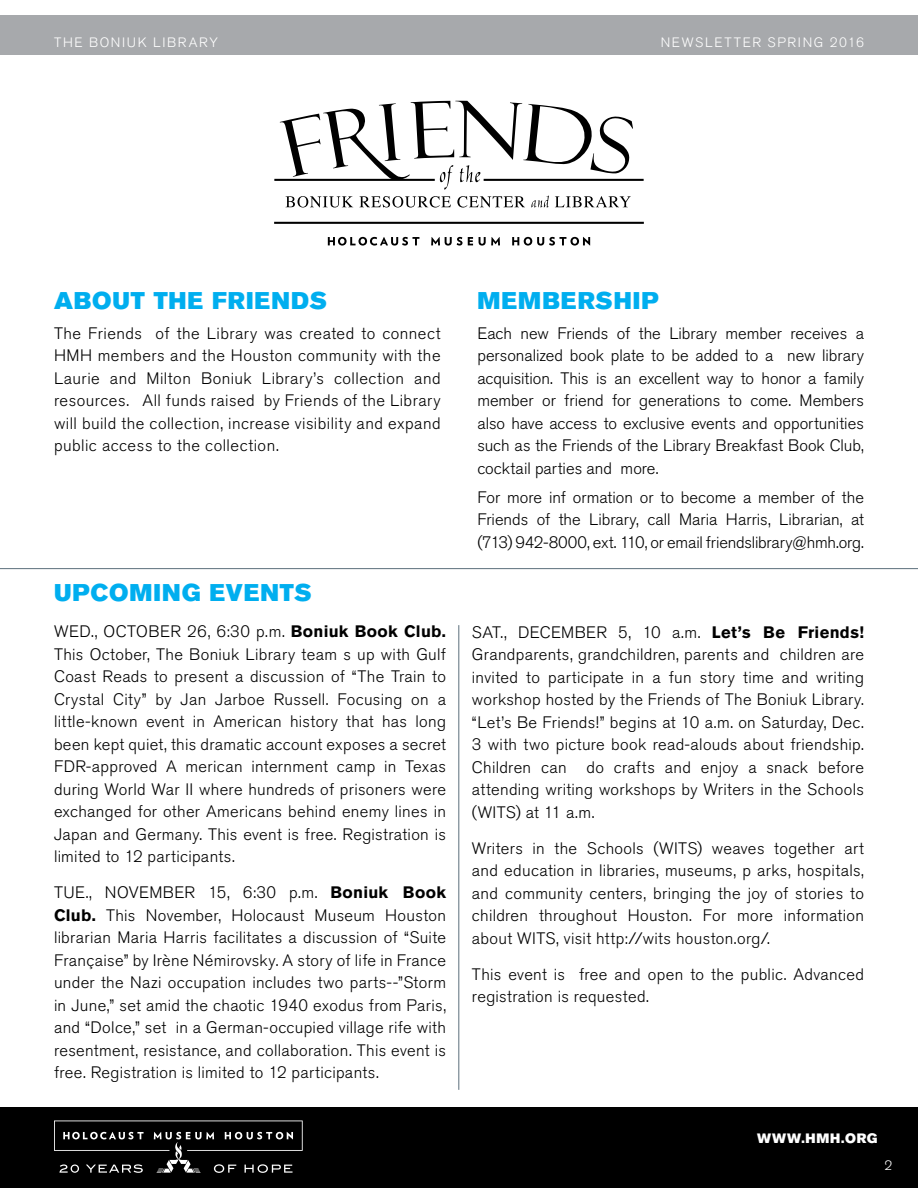
<style>
.page{position:relative;width:918px;height:1188px;background:#fff}
.page>*{position:absolute;margin:0;border:0;box-sizing:border-box;transform-origin:0 0}
.t1{font:24px "Akzidenz Grotesk BE Super";letter-spacing:.04em;color:#00aeef}
.t2{font:300 16.5px/22.5px "Akzidenz Grotesk BE";letter-spacing:.02em;color:#000;text-align:justify}
.t3{font:300 13.5px "Akzidenz Grotesk BE";letter-spacing:.125em;color:#fff}
.t4{font:13.5px "Akzidenz Grotesk BE Super";letter-spacing:.06em;color:#fff}
.s1{font-weight:700}
</style>
<div class="page">
<svg style="left:285px;top:196px;width:68px;height:11px"></svg>
<svg style="left:359px;top:196px;width:92px;height:12px"></svg>
<svg style="left:457px;top:196px;width:68px;height:12px"></svg>
<svg style="left:531px;top:196px;width:18px;height:11px"></svg>
<svg style="left:555px;top:196px;width:76px;height:11px"></svg>
<svg style="left:280px;top:101px;width:353px;height:88px"></svg>
<hr style="left:274px;top:179px;width:161px;height:2px;background:#000">
<hr style="left:484px;top:179px;width:160px;height:2px;background:#000">
<hr style="left:274px;top:222px;width:370px;height:2px;background:#000">
<svg style="left:328px;top:237px;width:91px;height:9px"></svg>
<svg style="left:431px;top:237px;width:42px;height:9px"></svg>
<svg style="left:479px;top:237px;width:21px;height:9px"></svg>
<svg style="left:512px;top:237px;width:78px;height:9px"></svg>
<div style="left:0;top:15px;width:918px;height:40px;background:#a7a9ac"></div>
<hr style="left:459px;top:625px;width:1px;height:465px;background:#5c6f7c">
<hr style="left:0;top:568px;width:918px;height:1px;background:#5c6f7c">
<div style="left:0;top:1107px;width:918px;height:81px;background:#000"></div>
<svg style="left:54px;top:1120px;width:249px;height:53px"></svg>
<p class="t3" style="left:54px;top:35px;width:165px">THE BONIUK LIBRARY</p>
<p class="t3" style="left:661px;top:35px;width:205px">NEWSLETTER SPRING 2016</p>
<h1 class="t1" style="left:54px;top:287px;width:274px">ABOUT THE FRIENDS</h1>
<p class="t2" style="left:54px;top:322px;width:388px">The Friends of the Library was created to connect HMH members and the Houston community with the Laurie and Milton Boniuk Library’s collection and resources. All funds raised by Friends of the Library will build the collection, increase visibility and expand public access to the collection.</p>
<h1 class="t1" style="left:54px;top:579px;width:259px">UPCOMING EVENTS</h1>
<p class="t2" style="left:54px;top:621px;width:394px">WED., OCTOBER 26, 6:30 p.m. <span class="s1">Boniuk Book Club.<br></span>This October, The Boniuk Library team s up with Gulf Coast Reads to present a discussion of “The Train to Crystal City” by Jan Jarboe Russell. Focusing on a little-known event in American history that has long been kept quiet, this dramatic account exposes a secret FDR-approved A merican internment camp in Texas during World War II where hundreds of prisoners were exchanged for other Americans behind enemy lines in Japan and Germany. This event is free. Registration is limited to 12 participants.</p>
<p class="t2" style="left:54px;top:882px;width:394px">TUE., NOVEMBER 15, 6:30 p.m. <span class="s1">Boniuk Book Club.</span> This November, Holocaust Museum Houston librarian Maria Harris facilitates a discussion of “Suite Française” by Irène Némirovsky. A story of life in France under the Nazi occupation includes two parts--”Storm in June,” set amid the chaotic 1940 exodus from Paris, and “Dolce,” set in a German-occupied village rife with resentment, resistance, and collaboration. This event is free. Registration is limited to 12 participants.</p>
<h1 class="t1" style="left:477px;top:287px;width:183px">MEMBERSHIP</h1>
<p class="t2" style="left:477px;top:322px;width:388px">Each new Friends of the Library member receives a personalized book plate to be added to a new library acquisition. This is an excellent way to honor a family member or friend for generations to come. Members also have access to exclusive events and opportunities such as the Friends of the Library Breakfast Book Club, cocktail parties and more.</p>
<p class="t2" style="left:477px;top:486px;width:388px">For more inf ormation or to become a member of the Friends of the Library, call Maria Harris, Librarian, at (713) 942-8000, ext. 110, or email friendslibrary@hmh.org.</p>
<p class="t2" style="left:472px;top:621px;width:394px">SAT., DECEMBER 5, 10 a.m. <span class="s1">Let’s Be Friends!<br></span>Grandparents, grandchildren, parents and children are invited to participate in a fun story time and writing workshop hosted by the Friends of The Boniuk Library. “Let’s Be Friends!” begins at 10 a.m. on Saturday, Dec.<br>3 with two picture book read-alouds about friendship.<br>Children can do crafts and enjoy a snack before attending writing workshops by Writers in the Schools (WITS) at 11 a.m.</p>
<p class="t2" style="left:472px;top:837px;width:394px">Writers in the Schools (WITS) weaves together art and education in libraries, museums, p arks, hospitals, and community centers, bringing the joy of stories to children throughout Houston. For more information about WITS, visit http://wits houston.org/.</p>
<p class="t2" style="left:472px;top:963px;width:394px">This event is free and open to the public. Advanced registration is requested.</p>
<p class="t4" style="left:757px;top:1130px;width:122px">WWW.HMH.ORG</p>
<p class="t3" style="left:885px;top:1158px;width:9px">2</p>
</div>
